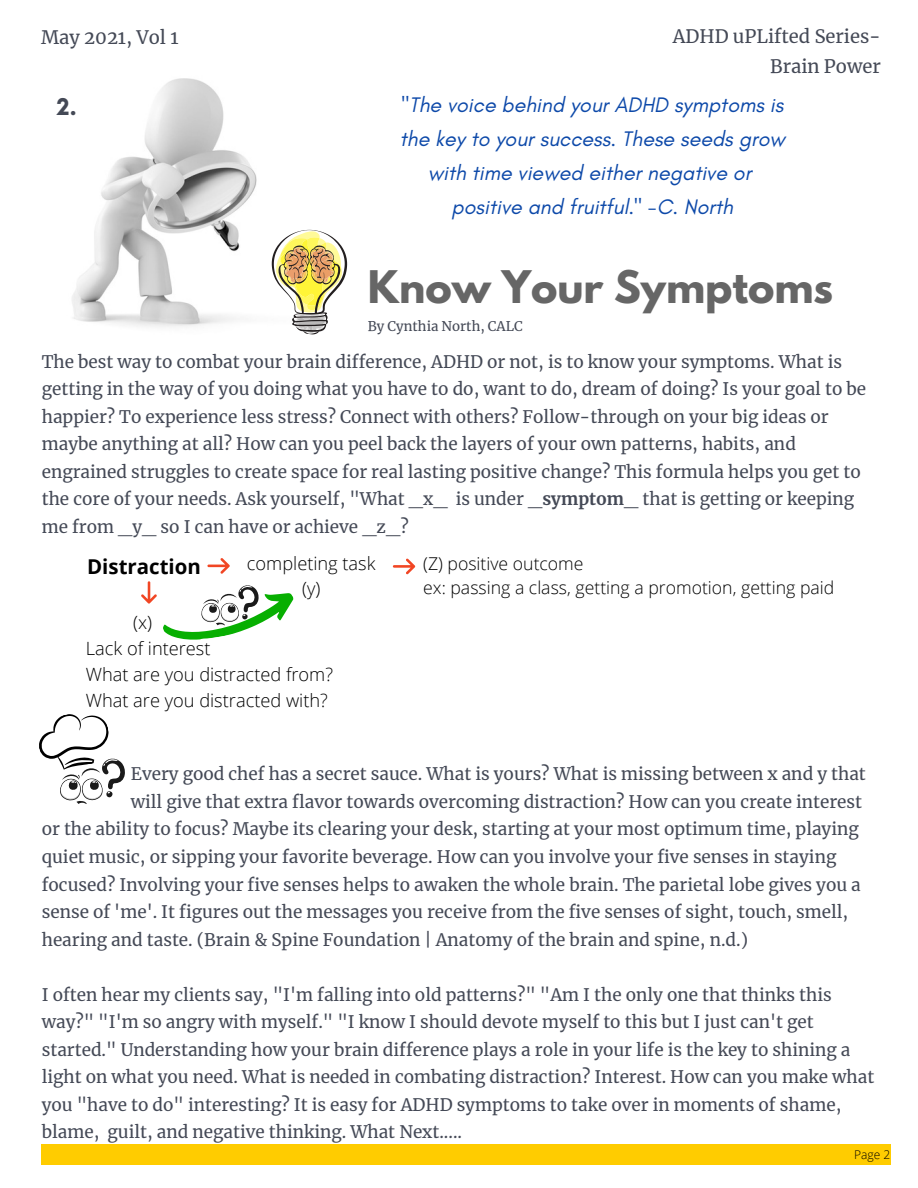
<style>
.page{position:relative;width:918px;height:1188px;background:#fff}
.page>*{position:absolute;margin:0;border:0;box-sizing:border-box;transform-origin:0 0}
.t1{font:700 39.75px "League Spartan";color:#666}
.t2{font:700 24.75px "Glacial Indifference";color:#444956}
.t3{font:italic 21.45px/34.2px "Glacial Indifference";color:#0d49a9;text-align:center}
.t4{font:700 20.4px "Open Sans";color:#000}
.t5{font:300 18.3px/25.8px "Open Sans";color:#000;text-align:center}
.t6{font:18.3px/29.5px "Merriweather";color:#444956;text-align:right}
.t7{font:300 17.7px/24.2px "Open Sans";color:#000}
.t8{font:17.1px/27.5px "Merriweather";color:#444956}
.t9{font:13.2px "Merriweather";color:#444956}
.t10{font:300 12px "Open Sans";color:#000}
.s1{font-weight:700}
</style>
<div class="page">
<img style="left:72px;top:78px;width:243px;height:257px">
<img style="left:272px;top:230px;width:75px;height:104px">
<div style="left:42px;top:1145px;width:849px;height:20px;background:#fc0"></div>
<svg style="left:207px;top:558px;width:23px;height:16px"></svg>
<svg style="left:393px;top:558px;width:22px;height:16px"></svg>
<svg style="left:141px;top:581px;width:153px;height:59px"></svg>
<svg style="left:39px;top:714px;width:86px;height:90px"></svg>
<p class="t6" style="left:41px;top:23px;width:139px">May 2021, Vol 1</p>
<p class="t6" style="left:673px;top:22px;width:209px">ADHD uPLifted Series-<br>Brain Power</p>
<h2 class="t2" style="left:57px;top:91px;width:21px">2.</h2>
<p class="t3" style="left:400px;top:87px;width:387px">"The voice behind your ADHD symptoms is the key to your success. These seeds grow with time viewed either negative or positive and fruitful." -C. North</p>
<h1 class="t1" style="left:368px;top:267px;width:467px">Know Your Symptoms</h1>
<p class="t9" style="left:368px;top:318px;width:156px">By Cynthia North, CALC</p>
<p class="t8" style="left:42px;top:348px;width:826px">The best way to combat your brain difference, ADHD or not, is to know your symptoms. What is getting in the way of you doing what you have to do, want to do, dream of doing? Is your goal to be happier? To experience less stress? Connect with others? Follow-through on your big ideas or maybe anything at all? How can you peel back the layers of your own patterns, habits, and engrained struggles to create space for real lasting positive change? This formula helps you get to the core of your needs. Ask yourself, "What _x_ is under _<span class="s1">symptom</span>_ that is getting or keeping me from _y_ so I can have or achieve _z_?</p>
<p class="t4" style="left:87px;top:552px;width:115px">Distraction</p>
<p class="t5" style="left:247px;top:551px;width:130px;line-height:25px">completing task (y)</p>
<p class="t7" style="left:423px;top:551px;width:413px">(Z) positive outcome<br>ex: passing a class, getting a promotion, getting paid</p>
<p class="t5" style="left:86px;top:609px;width:249px;text-align:left;text-indent:47px">(x)<br>Lack of interest<br>What are you distracted from?<br>What are you distracted with?</p>
<p class="t8" style="left:131px;top:761px;width:737px">Every good chef has a secret sauce. What is yours? What is missing between x and y that</p>
<p class="t8" style="left:131px;top:788px;width:733px">will give that extra flavor towards overcoming distraction? How can you create interest</p>
<p class="t8" style="left:42px;top:816px;width:819px">or the ability to focus? Maybe its clearing your desk, starting at your most optimum time, playing</p>
<p class="t8" style="left:42px;top:843px;width:796px">quiet music, or sipping your favorite beverage. How can you involve your five senses in staying</p>
<p class="t8" style="left:42px;top:871px;width:821px">focused? Involving your five senses helps to awaken the whole brain. The parietal lobe gives you a</p>
<p class="t8" style="left:42px;top:898px;width:808px">sense of 'me'. It figures out the messages you receive from the five senses of sight, touch, smell,</p>
<p class="t8" style="left:42px;top:926px;width:708px">hearing and taste. (Brain &amp; Spine Foundation | Anatomy of the brain and spine, n.d.)</p>
<p class="t8" style="left:42px;top:981px;width:834px">I often hear my clients say, "I'm falling into old patterns?" "Am I the only one that thinks this way?" "I'm so angry with myself." "I know I should devote myself to this but I just can't get started." Understanding how your brain difference plays a role in your life is the key to shining a light on what you need. What is needed in combating distraction? Interest. How can you make what you "have to do" interesting? It is easy for ADHD symptoms to take over in moments of shame, blame, guilt, and negative thinking. What Next.....</p>
<p class="t10" style="left:854px;top:1146px;width:38px">Page 2</p>
</div>
